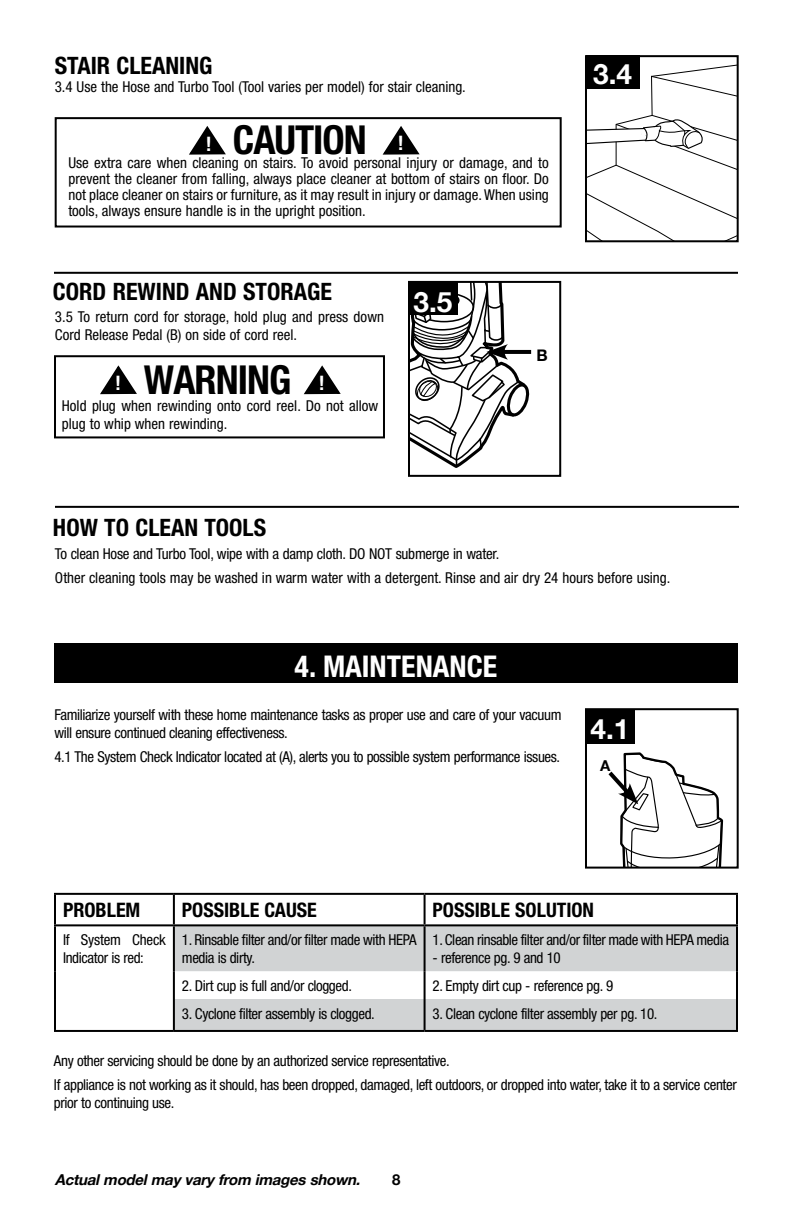
<style>
.page{position:relative;width:792px;height:1224px;background:#fff}
.page>*{position:absolute;margin:0;border:0;box-sizing:border-box;transform-origin:0 0}
.t1{font:700 condensed 40px "Helvetica Neue";letter-spacing:-.025em;color:#000}
.t2{font:700 condensed 30px "Helvetica Neue";color:#fff}
.t3{font:700 28px "Helvetica Neue";color:#fff}
.t4{font:700 condensed 24px "Helvetica Neue";color:#000}
.t5{font:700 condensed 20px "Helvetica Neue";color:#000}
.t6{font:700 condensed 20px "Helvetica Neue";color:#fff}
.t7{font:700 16px "Helvetica Neue";color:#000}
.t8{font:condensed 15px/18px "Helvetica Neue";letter-spacing:-.025em;color:#000}
.t9{font:condensed 15px/18px "Helvetica Neue";color:#000}
.t10{font:italic 700 15px "Helvetica Neue";color:#000}
.t11{font:700 15px "Helvetica Neue";color:#000}
.s1{font-size:20px;color:#fff}
</style>
<div class="page">
<div style="left:54px;top:643px;width:684px;height:40px;background:#000"></div>
<hr style="left:55px;top:506px;width:684px;height:2px;background:#000">
<div style="left:585px;top:708px;width:154px;height:161px;border:2px solid #000"></div>
<svg style="left:604px;top:752px;width:120px;height:116px"></svg>
<div style="left:585px;top:710px;width:50px;height:34px;background:#000"></div>
<hr style="left:54px;top:272px;width:684px;height:2px;background:#000">
<div style="left:408px;top:281px;width:153px;height:196px;border:2px solid #000"></div>
<div style="left:408px;top:281px;width:50px;height:34px;background:#000"></div>
<svg style="left:409px;top:282px;width:123px;height:189px"></svg>
<div style="left:54px;top:355px;width:331px;height:83px;border:2px solid #000"></div>
<svg style="left:100px;top:365px;width:37px;height:30px"></svg>
<svg style="left:304px;top:365px;width:37px;height:30px"></svg>
<svg style="left:175px;top:926px;width:561px;height:104px;fill:#d1d3d4"></svg>
<hr style="left:54px;top:895px;width:2px;height:29px;background:#000">
<hr style="left:54px;top:893px;width:120px;height:2px;background:#000">
<hr style="left:54px;top:924px;width:120px;height:2px;background:#000">
<hr style="left:173px;top:895px;width:2px;height:29px;background:#000">
<hr style="left:174px;top:893px;width:251px;height:2px;background:#000">
<hr style="left:174px;top:924px;width:251px;height:2px;background:#000">
<hr style="left:424px;top:895px;width:2px;height:29px;background:#000">
<hr style="left:736px;top:895px;width:2px;height:29px;background:#000">
<hr style="left:425px;top:893px;width:313px;height:2px;background:#000">
<hr style="left:425px;top:924px;width:313px;height:2px;background:#000">
<hr style="left:54px;top:926px;width:2px;height:45px;background:#000">
<hr style="left:54px;top:971px;width:2px;height:28px;background:#000">
<hr style="left:54px;top:999px;width:2px;height:31px;background:#000">
<hr style="left:54px;top:1030px;width:120px;height:2px;background:#000">
<hr style="left:173px;top:926px;width:2px;height:45px;background:#000">
<hr style="left:424px;top:926px;width:2px;height:45px;background:#000">
<hr style="left:736px;top:926px;width:2px;height:45px;background:#000">
<hr style="left:173px;top:971px;width:2px;height:28px;background:#000">
<hr style="left:424px;top:971px;width:2px;height:28px;background:#000">
<hr style="left:736px;top:971px;width:2px;height:28px;background:#000">
<hr style="left:173px;top:999px;width:2px;height:31px;background:#000">
<hr style="left:174px;top:1030px;width:251px;height:2px;background:#000">
<hr style="left:424px;top:999px;width:2px;height:31px;background:#000">
<hr style="left:736px;top:999px;width:2px;height:31px;background:#000">
<hr style="left:425px;top:1030px;width:313px;height:2px;background:#000">
<div style="left:55px;top:117px;width:507px;height:111px;border:2px solid #000"></div>
<svg style="left:189px;top:126px;width:37px;height:29px"></svg>
<svg style="left:382px;top:126px;width:38px;height:29px"></svg>
<svg style="left:588px;top:64px;width:148px;height:175px"></svg>
<div style="left:585px;top:55px;width:154px;height:187px;border:2px solid #000"></div>
<div style="left:586px;top:55px;width:54px;height:34px;background:#000"></div>
<h3 class="t4" style="left:55px;top:51px;width:159px">STAIR CLEANING</h3>
<p class="t9" style="left:55px;top:78px;width:413px">3.4 Use the Hose and Turbo Tool (Tool varies per model) for stair cleaning.</p>
<h1 class="t1" style="left:233px;top:116px;width:172px">CAUTION <span class="s1">!</span></h1>
<p class="t8" style="left:68px;top:155px;width:482px;line-height:16px;text-align:justify">Use extra care when cleaning on stairs. To avoid personal injury or damage, and to prevent the cleaner from falling, always place cleaner at bottom of stairs on floor. Do not place cleaner on stairs or furniture, as it may result in injury or damage. When using tools, always ensure handle is in the upright position.</p>
<h3 class="t6" style="left:206px;top:132px;width:7px">!</h3>
<h3 class="t4" style="left:53px;top:276px;width:281px">CORD REWIND AND STORAGE</h3>
<p class="t9" style="left:55px;top:308px;width:331px">3.5 To return cord for storage, hold plug and press down<br>Cord Release Pedal (B) on side of cord reel.</p>
<h1 class="t1" style="left:115px;top:355px;width:211px"><span class="s1">!</span> WARNING <span class="s1">!</span></h1>
<p class="t9" style="left:62px;top:397px;width:318px">Hold plug when rewinding onto cord reel. Do not allow plug to whip when rewinding.</p>
<h3 class="t3" style="left:414px;top:280px;width:40px">3.5</h3>
<h3 class="t4" style="left:53px;top:513px;width:215px">HOW TO CLEAN TOOLS</h3>
<p class="t7" style="left:537px;top:342px;width:13px">B</p>
<h3 class="t3" style="left:593px;top:52px;width:40px">3.4</h3>
<p class="t9" style="left:55px;top:541px;width:617px;line-height:24px">To clean Hose and Turbo Tool, wipe with a damp cloth. DO NOT submerge in water.<br>Other cleaning tools may be washed in warm water with a detergent. Rinse and air dry 24 hours before using.</p>
<h2 class="t2" style="left:295px;top:648px;width:204px">4. MAINTENANCE</h2>
<p class="t8" style="left:54px;top:706px;width:509px">Familiarize yourself with these home maintenance tasks as proper use and care of your vacuum will ensure continued cleaning effectiveness.</p>
<p class="t8" style="left:54px;top:748px;width:507px">4.1 The System Check Indicator located at (A), alerts you to possible system performance issues.</p>
<h3 class="t3" style="left:591px;top:707px;width:40px">4.1</h3>
<p class="t11" style="left:600px;top:754px;width:12px">A</p>
<h3 class="t5" style="left:63px;top:898px;width:79px">PROBLEM</h3>
<h3 class="t5" style="left:182px;top:898px;width:136px">POSSIBLE CAUSE</h3>
<h3 class="t5" style="left:433px;top:898px;width:163px">POSSIBLE SOLUTION</h3>
<p class="t8" style="left:63px;top:931px;width:104px">If System Check<br>Indicator is red:</p>
<p class="t8" style="left:182px;top:931px;width:236px">1. Rinsable filter and/or filter made with HEPA media is dirty.</p>
<p class="t8" style="left:433px;top:931px;width:298px">1. Clean rinsable filter and/or filter made with HEPA media</p>
<p class="t8" style="left:433px;top:949px;width:130px">- reference pg. 9 and 10</p>
<p class="t8" style="left:182px;top:977px;width:172px">2. Dirt cup is full and/or clogged.</p>
<p class="t8" style="left:433px;top:977px;width:182px">2. Empty dirt cup - reference pg. 9</p>
<p class="t8" style="left:182px;top:1004px;width:194px">3. Cyclone filter assembly is clogged.</p>
<p class="t8" style="left:433px;top:1004px;width:226px">3. Clean cyclone filter assembly per pg. 10.</p>
<p class="t8" style="left:54px;top:1048px;width:684px;line-height:24px">Any other servicing should be done by an authorized service representative.<br>If appliance is not working as it should, has been dropped, damaged, left outdoors, or dropped into water, take it to a service center</p>
<p class="t8" style="left:54px;top:1093px;width:122px">prior to continuing use.</p>
<p class="t10" style="left:55px;top:1168px;width:312px">Actualmodelmayvaryfrom imagesshown.</p>
<p class="t11" style="left:392px;top:1168px;width:10px">8</p>
</div>
